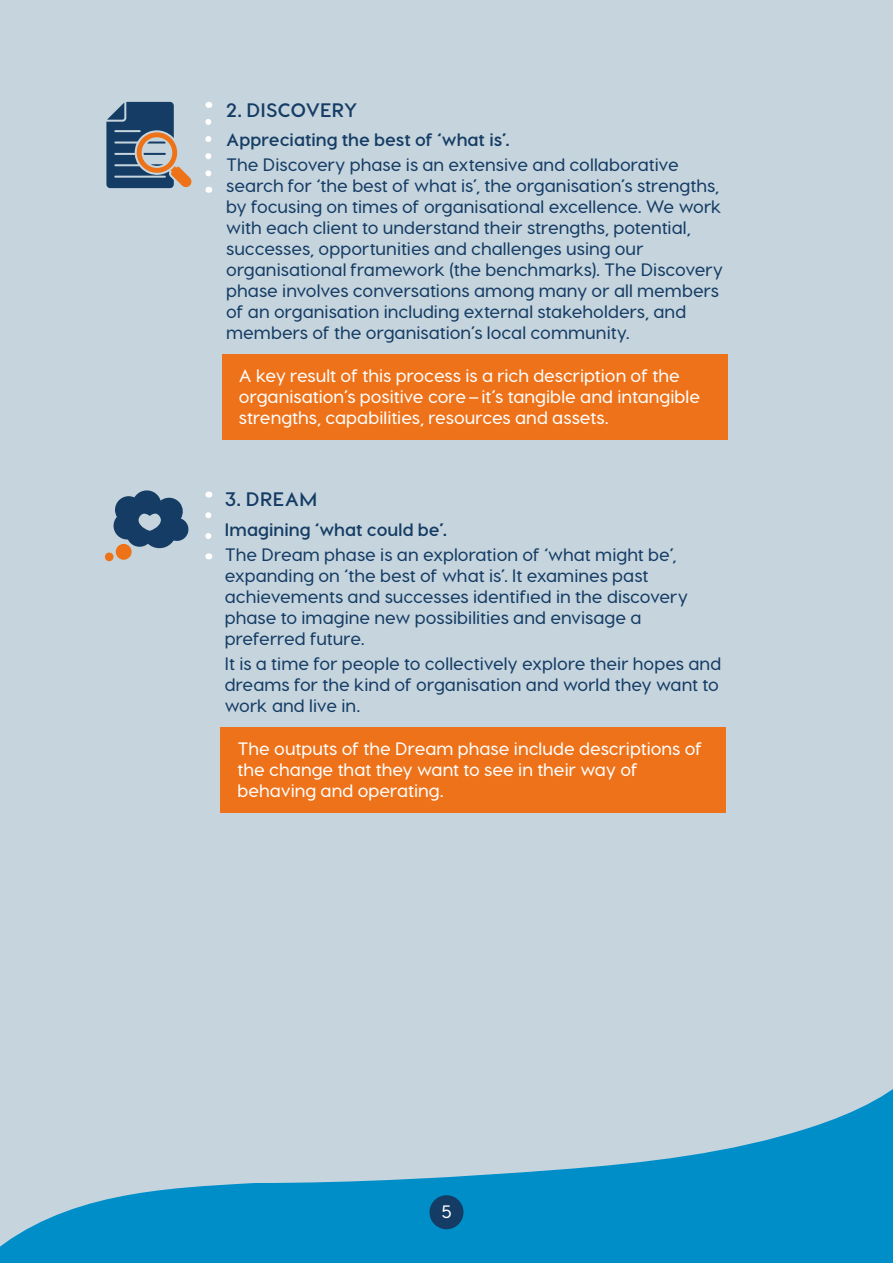
<style>
.page{position:relative;width:893px;height:1263px;background:#c6d5dd}
.page>*{position:absolute;margin:0;border:0;box-sizing:border-box;transform-origin:0 0}
.Titles{font:700 19.5px "Visby CF";letter-spacing:.02em;color:#153c65}
.Table_body{font:600 18px/21px "Visby CF";color:#153c65}
.Highlighted{font:600 18px/21px "Visby CF";color:#fff}
.Table_body-2{font:700 18px "Visby CF";color:#153c65}
</style>
<div class="page">
<svg style="left:0;top:1089px;width:893px;height:174px;fill:#008ec9"></svg>
<div style="left:430px;top:1196px;width:33px;height:32px;background:#153c65;border-radius:50%"></div>
<div style="left:429px;top:1195px;width:34px;height:34px;border:2px solid #153c65;border-radius:50%"></div>
<div style="left:221px;top:727px;width:505px;height:86px;background:#ee7219"></div>
<svg style="left:205px;top:515px;width:6px;height:24px"></svg>
<div style="left:116px;top:544px;width:16px;height:16px;background:#ed7218;border-radius:50%"></div>
<div style="left:105px;top:552px;width:9px;height:9px;background:#ed7218;border-radius:50%"></div>
<svg style="left:114px;top:490px;width:75px;height:60px"></svg>
<svg style="left:106px;top:102px;width:86px;height:86px"></svg>
<div style="left:222px;top:355px;width:505px;height:85px;background:#ee7219"></div>
<svg style="left:205px;top:122px;width:6px;height:55px"></svg>
<p class="Titles" style="left:226px;top:98px;width:133px">2. DISCOVERY</p>
<p class="Table_body-2" style="left:226px;top:129px;width:285px">Appreciating the best of ‘what is’.</p>
<p class="Table_body" style="left:226px;top:154px;width:499px">The Discovery phase is an extensive and collaborative search for ‘the best of what is’, the organisation’s strengths, by focusing on times of organisational excellence. We work with each client to understand their strengths, potential, successes, opportunities and challenges using our organisational framework (the benchmarks). The Discovery phase involves conversations among many or all members of an organisation including external stakeholders, and members of the organisation’s local community.</p>
<p class="Highlighted" style="left:239px;top:365px;width:463px">A key result of this process is a rich description of the organisation’s positive core–it’s tangible and intangible strengths, capabilities, resources and assets.</p>
<p class="Titles" style="left:225px;top:487px;width:94px">3. DREAM</p>
<p class="Table_body-2" style="left:225px;top:518px;width:224px">Imagining ‘what could be’.</p>
<p class="Table_body" style="left:225px;top:544px;width:465px">The Dream phase is an exploration of ‘what might be’, expanding on ‘the best of what is’. It examines past achievements and successes identified in the discovery phase to imagine new possibilities and envisage a preferred future.</p>
<p class="Table_body" style="left:225px;top:653px;width:498px">It is a time for people to collectively explore their hopes and dreams for the kind of organisation and world they want to work and live in.</p>
<p class="Highlighted" style="left:238px;top:738px;width:466px">The outputs of the Dream phase include descriptions of the change that they want to see in their way of behaving and operating.</p>
<p class="Highlighted" style="left:441px;top:1201px;width:12px">5</p>
</div>
